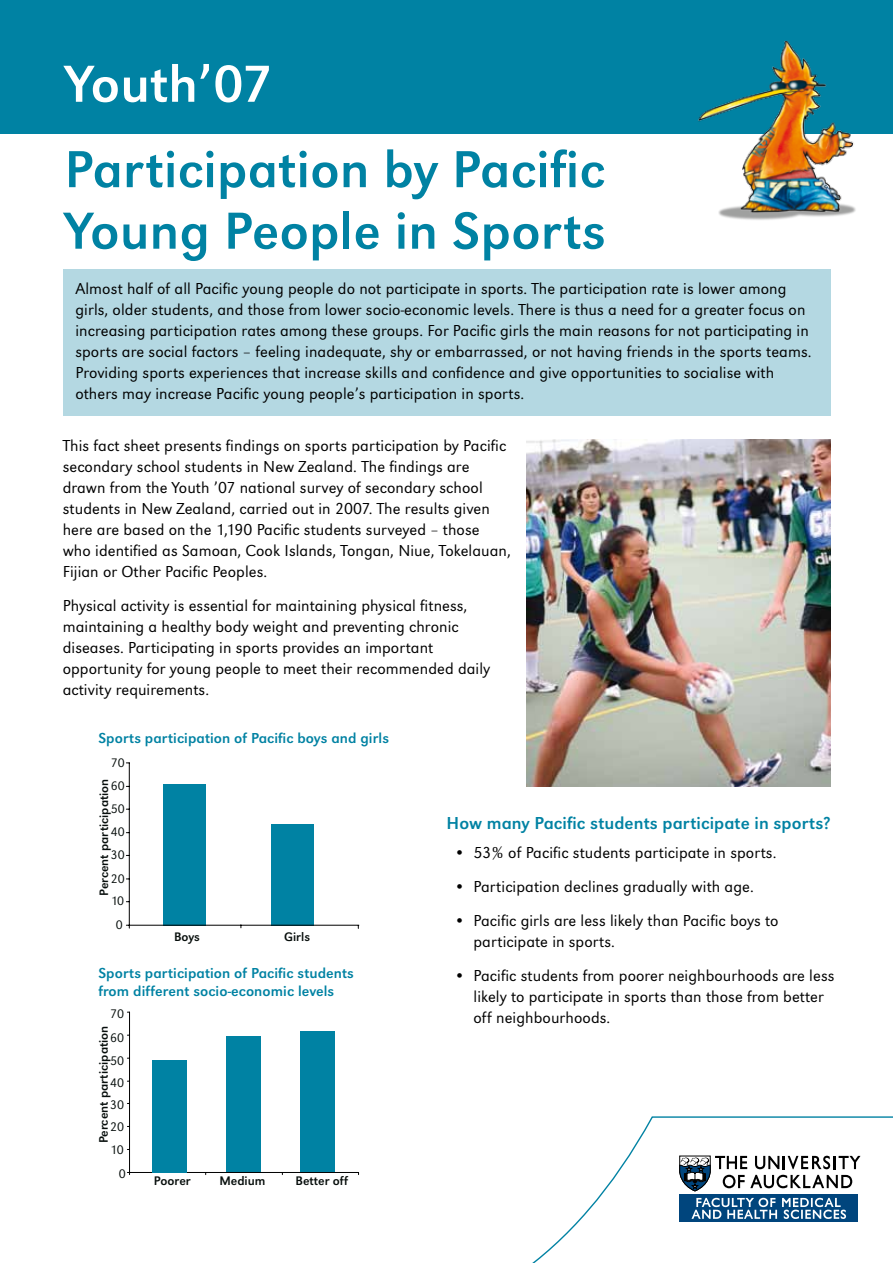
<style>
.page{position:relative;width:893px;height:1263px;background:#fff}
.page>*{position:absolute;margin:0;border:0;box-sizing:border-box;transform-origin:0 0}
.t1{font:54px/61.5px "Grot Macron Reg";letter-spacing:.005em;color:#0082a3}
.t2{font:54px "Grot Macron Reg";letter-spacing:.005em;color:#fff}
.t3{font:18px "Grot Macron Reg";letter-spacing:.005em;color:#0082a3}
.t4{font:300 16.5px/21px "Grot Macron";letter-spacing:.005em;color:#000}
.t5{font:15px/18px "Grot Macron Reg";letter-spacing:.005em;color:#0082a3}
.t6{font:12.9px "Grot Macron Reg";color:#070e0c}
.t7{font:300 12.9px "Grot Macron";color:#070e0c}
.t8{font:12.75px "Grot Macron Reg";color:#070e0c}
.t9{font:300 12.75px "Grot Macron";color:#070e0c}
</style>
<div class="page">
<div style="left:0;top:0;width:893px;height:134px;background:#0082a3"></div>
<img style="left:695px;top:42px;width:168px;height:178px">
<svg style="left:532px;top:1116px;width:361px;height:147px"></svg>
<svg style="left:679px;top:1156px;width:181px;height:35px"></svg>
<div style="left:679px;top:1194px;width:179px;height:28px;background:#00457d"></div>
<svg style="left:691px;top:1198px;width:155px;height:21px"></svg>
<div style="left:63px;top:269px;width:767px;height:147px;background:#b4d8e2"></div>
<div style="left:164px;top:784px;width:42px;height:141px;background:#0082a3"></div>
<div style="left:271px;top:824px;width:43px;height:101px;background:#0082a3"></div>
<hr style="left:129px;top:763px;width:1px;height:162px;background:#000">
<hr style="left:129px;top:925px;width:230px;height:1px;background:#000">
<div style="left:227px;top:1036px;width:34px;height:136px;background:#0082a3"></div>
<hr style="left:129px;top:1012px;width:1px;height:160px;background:#000">
<hr style="left:130px;top:1172px;width:229px;height:1px;background:#000">
<div style="left:301px;top:1031px;width:34px;height:141px;background:#0082a3"></div>
<div style="left:152px;top:1060px;width:34px;height:112px;background:#0082a3"></div>
<img style="left:527px;top:439px;width:303px;height:348px">
<h1 class="t2" style="left:65px;top:53px;width:209px">Youth’07</h1>
<h1 class="t1" style="left:64px;top:139px;width:543px">Participation by Pacific<br>Young People in Sports</h1>
<p class="t4" style="left:75px;top:278px;width:737px">Almost half of all Pacific young people do not participate in sports. The participation rate is lower among girls, older students, and those from lower socio-economic levels. There is thus a need for a greater focus on increasing participation rates among these groups. For Pacific girls the main reasons for not participating in sports are social factors – feeling inadequate, shy or embarrassed, or not having friends in the sports teams.<br>Providing sports experiences that increase skills and confidence and give opportunities to socialise with others may increase Pacific young people’s participation in sports.</p>
<p class="t4" style="left:63px;top:435px;width:450px">This fact sheet presents findings on sports participation by Pacific secondary school students in New Zealand. The findings are drawn from the Youth ’07 national survey of secondary school students in New Zealand, carried out in 2007. The results given here are based on the 1,190 Pacific students surveyed – those who identified as Samoan, Cook Islands, Tongan, Niue, Tokelauan, Fijian or Other Pacific Peoples.</p>
<p class="t4" style="left:63px;top:595px;width:429px">Physical activity is essential for maintaining physical fitness, maintaining a healthy body weight and preventing chronic diseases. Participating in sports provides an important opportunity for young people to meet their recommended daily activity requirements.</p>
<p class="t5" style="left:98px;top:730px;width:292px">Sports participation of Pacific boys and girls</p>
<p class="t9" style="left:111px;top:755px;width:15px">70</p>
<p class="t8" style="left:99px;top:896px;width:119px;rotate:-90deg">Percent participation</p>
<p class="t9" style="left:111px;top:778px;width:15px">60</p>
<p class="t9" style="left:111px;top:801px;width:15px">50</p>
<p class="t9" style="left:111px;top:824px;width:15px">40</p>
<p class="t9" style="left:111px;top:847px;width:15px">30</p>
<p class="t9" style="left:111px;top:871px;width:15px">20</p>
<p class="t9" style="left:111px;top:893px;width:15px">10</p>
<p class="t9" style="left:116px;top:917px;width:8px">0</p>
<p class="t8" style="left:174px;top:932px;width:27px">Boys</p>
<p class="t8" style="left:284px;top:932px;width:27px">Girls</p>
<p class="t5" style="left:98px;top:964px;width:257px">Sports participation of Pacific students from different socio-economic levels</p>
<p class="t8" style="left:99px;top:1143px;width:119px;rotate:-90deg">Percent participation</p>
<p class="t7" style="left:119px;top:1166px;width:9px">0</p>
<p class="t7" style="left:110px;top:1006px;width:16px">70</p>
<p class="t7" style="left:110px;top:1030px;width:16px">60</p>
<p class="t7" style="left:110px;top:1053px;width:16px">50</p>
<p class="t7" style="left:110px;top:1075px;width:16px">40</p>
<p class="t7" style="left:110px;top:1097px;width:16px">30</p>
<p class="t7" style="left:110px;top:1119px;width:16px">20</p>
<p class="t7" style="left:110px;top:1142px;width:15px">10</p>
<p class="t6" style="left:154px;top:1176px;width:38px">Poorer</p>
<p class="t6" style="left:219px;top:1176px;width:48px">Medium</p>
<p class="t6" style="left:295px;top:1176px;width:54px">Better off</p>
<p class="t3" style="left:446px;top:812px;width:385px">How many Pacific students participate in sports?</p>
<p class="t4" style="left:454px;top:843px;width:324px">• 53% of Pacific students participate in sports.</p>
<p class="t4" style="left:454px;top:876px;width:301px">• Participation declines gradually with age.</p>
<p class="t4" style="left:473px;top:910px;width:307px;text-indent:-20px">• Pacific girls are less likely than Pacific boys to participate in sports.</p>
<p class="t4" style="left:473px;top:965px;width:362px;text-indent:-20px">• Pacific students from poorer neighbourhoods are less likely to participate in sports than those from better off neighbourhoods.</p>
</div>
